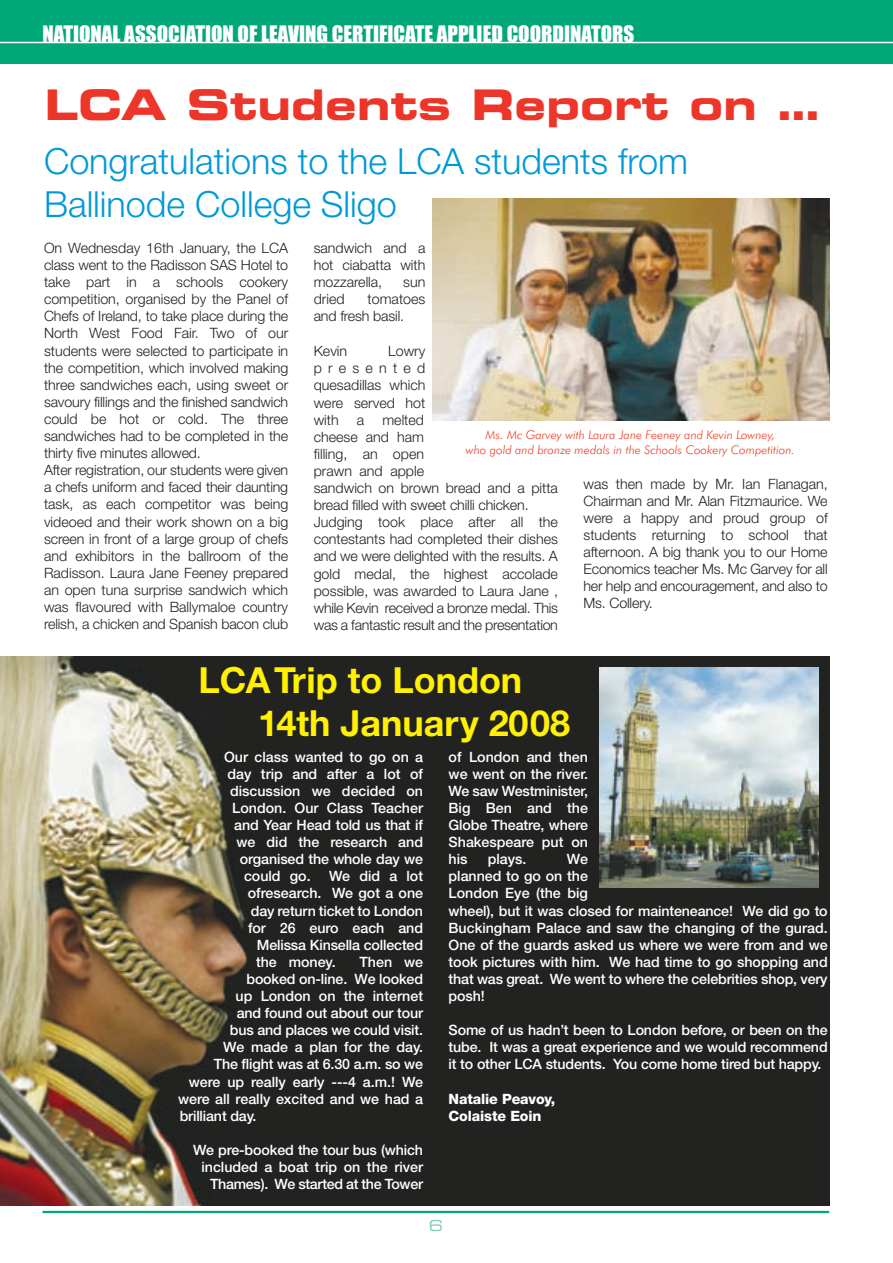
<style>
.page{position:relative;width:893px;height:1263px;background:#fff}
.page>*{position:absolute;margin:0;border:0;box-sizing:border-box;transform-origin:0 0}
.t1{font:700 expanded 42px "Square 721 BT";color:#ee3529}
.t2{font:300 36px/43.2px "Helvetica Neue CE";color:#0099d8}
.t3{font:700 36px/43.2px "Helvetica Neue CE";color:#fff101}
.t4{font:21px "Impact";color:#fff}
.t5{font:expanded 15px "Square 721 BT";color:#7ccbb4}
.t6{font:300 14.25px/17.1px "Helvetica Neue CE";color:#231f20}
.t7{font:500 14.25px/17.1px "Helvetica Neue CE";letter-spacing:-.01em;color:#fff;text-align:justify}
.t8{font:800 14.25px/17.1px "Helvetica Neue CE";letter-spacing:-.01em;color:#fff}
.t9{font:italic 300 12px/14.4px "Futura BT";color:#ef3c25;text-align:center}
</style>
<div class="page">
<img style="left:0;top:656px;width:829px;height:549px">
<div style="left:0;top:0;width:893px;height:64px;background:#00a777"></div>
<hr style="left:0;top:42px;width:893px;height:1px;background:#fff">
<hr style="left:43px;top:1211px;width:786px;height:2px;background:#00a777">
<img style="left:433px;top:199px;width:396px;height:222px">
<img style="left:600px;top:668px;width:219px;height:219px">
<h3 class="t4" style="left:43px;top:22px;width:593px">NATIONAL ASSOCIATION OF LEAVING CERTIFICATE APPLIED COORDINATORS</h3>
<h1 class="t1" style="left:44px;top:90px;width:777px">LCA Students Report on …</h1>
<h2 class="t2" style="left:44px;top:143px;width:646px">Congratulations to the LCA students from<br>Ballinode College Sligo</h2>
<p class="t6" style="left:44px;top:241px;width:246px">On Wednesday 16th January, the LCA class went to the Radisson SAS Hotel to take part in a schools cookery competition, organised by the Panel of Chefs of Ireland, to take place during the North West Food Fair. Two of our students were selected to participate in the competition, which involved making three sandwiches each, using sweet or savoury fillings and the finished sandwich could be hot or cold. The three sandwiches had to be completed in the thirty five minutes allowed.<br>After registration, our students were given a chefs uniform and faced their daunting task, as each competitor was being videoed and their work shown on a big screen in front of a large group of chefs and exhibitors in the ballroom of the Radisson. Laura Jane Feeney prepared an open tuna surprise sandwich which was flavoured with Ballymaloe country relish, a chicken and Spanish bacon club</p>
<p class="t6" style="left:314px;top:241px;width:113px;text-align:justify">sandwich and a hot ciabatta with mozzarella,</p>
<p class="t6" style="left:403px;top:275px;width:24px">sun</p>
<p class="t6" style="left:314px;top:292px;width:32px">dried</p>
<p class="t6" style="left:314px;top:292px;width:113px;text-indent:54px">tomatoes and fresh basil.</p>
<p class="t6" style="left:314px;top:344px;width:35px">Kevin</p>
<p class="t6" style="left:314px;top:344px;width:113px;text-align:justify;text-indent:74px">Lowry presented quesadillas which were served hot with</p>
<p class="t6" style="left:314px;top:412px;width:246px;text-indent:69px">melted<br>cheese and ham<br>filling, an open<br>prawn and apple<br>sandwich on brown bread and a pitta bread filled with sweet chilli chicken.<br>Judging took place after all the contestants had completed their dishes and we were delighted with the results. A gold medal, the highest accolade possible, was awarded to Laura Jane , while Kevin received a bronze medal. This was a fantastic result and the presentation</p>
<p class="t6" style="left:357px;top:412px;width:9px">a</p>
<p class="t9" style="left:466px;top:429px;width:330px">Ms. Mc Garvey with Laura Jane Feeney and Kevin Lowney,<br>who gold and bronze medals in the Schools Cookery Competition.</p>
<p class="t6" style="left:583px;top:476px;width:246px;text-align:justify">was then made by Mr. Ian Flanagan, Chairman and Mr. Alan Fitzmaurice. We were a happy and proud group of students returning to school that afternoon. A big thank you to our Home Economics teacher Ms. Mc Garvey for all her help and encouragement, and also to Ms. Collery.</p>
<h2 class="t3" style="left:258px;top:662px;width:313px;text-indent:-60px">LCATrip to London<br>14th January 2008</h2>
<p class="t7" style="left:224px;top:749px;width:200px">Our class wanted to go on a</p>
<p class="t7" style="left:227px;top:766px;width:197px">day trip and after a lot of</p>
<p class="t7" style="left:230px;top:783px;width:195px">discussion we decided on</p>
<p class="t7" style="left:232px;top:801px;width:192px">London. Our Class Teacher</p>
<p class="t7" style="left:234px;top:818px;width:190px">and Year Head told us that if</p>
<p class="t7" style="left:236px;top:835px;width:188px">we did the research and</p>
<p class="t7" style="left:240px;top:852px;width:185px">organised the whole day we</p>
<p class="t7" style="left:244px;top:869px;width:68px">could go.</p>
<p class="t7" style="left:329px;top:869px;width:96px">We did a lot</p>
<p class="t7" style="left:248px;top:886px;width:177px">ofresearch. We got a one</p>
<p class="t7" style="left:251px;top:903px;width:174px">day return ticket to London</p>
<p class="t7" style="left:248px;top:920px;width:177px">for 26 euro each and</p>
<p class="t7" style="left:257px;top:937px;width:168px">Melissa Kinsella collected</p>
<p class="t7" style="left:256px;top:954px;width:81px">the money.</p>
<p class="t7" style="left:359px;top:954px;width:65px">Then we</p>
<p class="t7" style="left:246px;top:972px;width:178px">booked on-line. We looked</p>
<p class="t7" style="left:236px;top:989px;width:189px">up London on the internet</p>
<p class="t7" style="left:237px;top:1006px;width:188px">and found out about our tour</p>
<p class="t7" style="left:230px;top:1023px;width:195px">bus and places we could visit.</p>
<p class="t7" style="left:223px;top:1040px;width:201px">We made a plan for the day.</p>
<p class="t7" style="left:214px;top:1057px;width:211px">The flight was at 6.30 a.m. so we</p>
<p class="t7" style="left:189px;top:1074px;width:236px">were up really early ---4 a.m.! We</p>
<p class="t7" style="left:178px;top:1091px;width:247px">were all really excited and we had a</p>
<p class="t7" style="left:180px;top:1108px;width:78px">brilliant day.</p>
<p class="t7" style="left:193px;top:1143px;width:231px;text-align:right">We pre-booked the tour bus (which included a boat trip on the river<br>Thames). We started at the Tower</p>
<p class="t7" style="left:449px;top:749px;width:141px">of London and then we went on the river.<br>We saw Westminister, Big Ben and the Globe Theatre, where Shakespeare put on his</p>
<p class="t7" style="left:449px;top:852px;width:381px;text-align:left;text-indent:118px">We<br>planned to go on the<br>London Eye (the big<br>wheel), but it was closed for mainteneance! We did go to Buckingham Palace and saw the changing of the gurad.<br>One of the guards asked us where we were from and we took pictures with him. We had time to go shopping and that was great. We went to where the celebrities shop, very posh!</p>
<p class="t7" style="left:449px;top:1023px;width:381px">Some of us hadn’t been to London before, or been on the tube. It was a great experience and we would recommend it to other LCA students. You come home tired but happy.</p>
<p class="t8" style="left:449px;top:1091px;width:108px">Natalie Peavoy,<br>Colaiste Eoin</p>
<p class="t7" style="left:488px;top:852px;width:40px">plays.</p>
<p class="t5" style="left:429px;top:1220px;width:16px">6</p>
</div>
